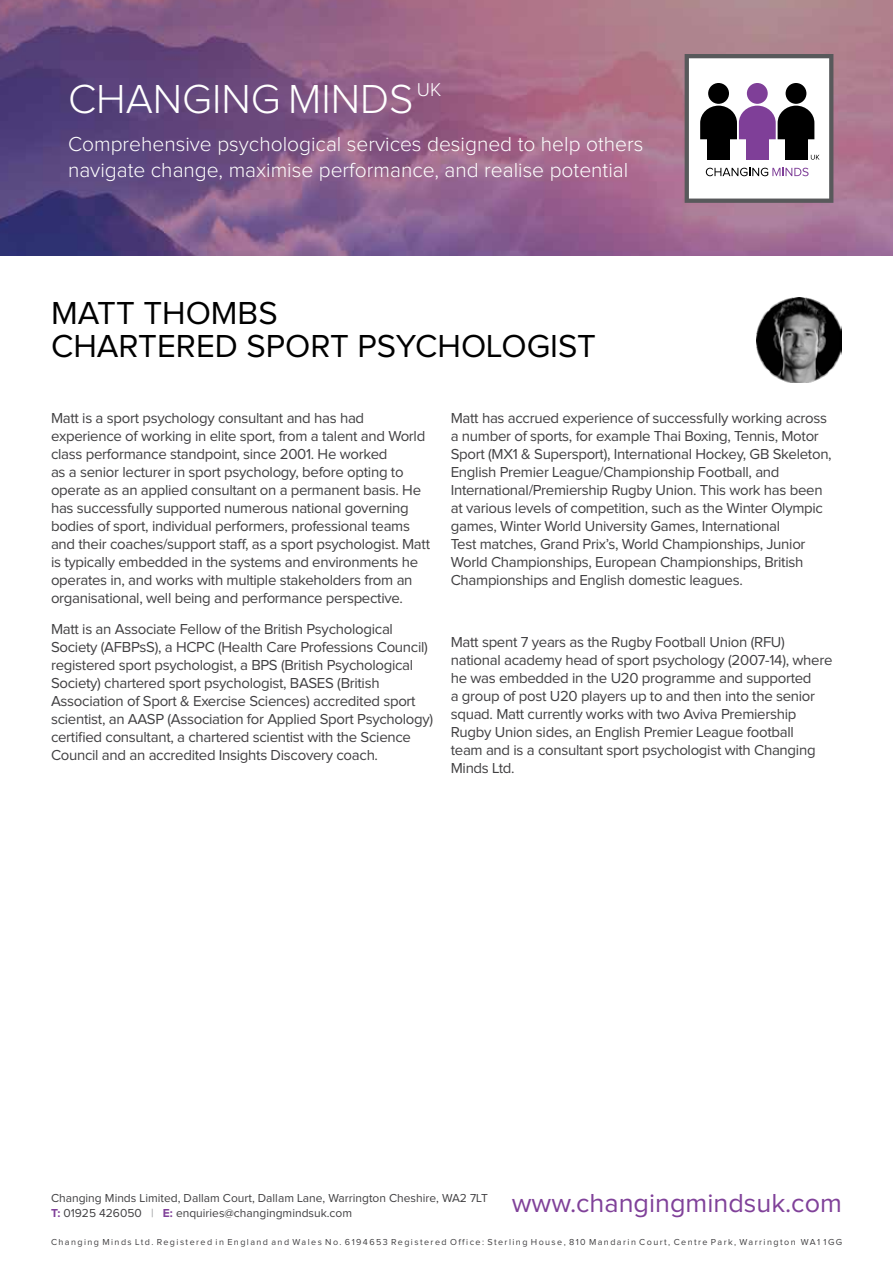
<style>
.page{position:relative;width:893px;height:1263px;background:#fff}
.page>*{position:absolute;margin:0;border:0;box-sizing:border-box;transform-origin:0 0}
.t1{font:300 42px "Proxima Nova";color:#fff}
.t2{font:33px/33.6px "Proxima Nova";color:#000}
.t3{font:27px "Proxima Nova";color:#804199}
.t4{font:300 21px/25.2px "Proxima Nova";color:#fff}
.t5{font:15px/18px "Proxima Nova";letter-spacing:-.02em;color:#414042}
.t6{font:12px/14.4px "Proxima Nova";color:#414042}
.t7{font:9px "Proxima Nova";letter-spacing:.16em;color:#414042}
.s1{font-weight:700;color:#804199}
.s2{color:#939598}
</style>
<div class="page">
<img style="left:0;top:0;width:893px;height:255px">
<svg style="left:685px;top:54px;width:148px;height:149px"></svg>
<div style="left:746px;top:137px;width:23px;height:23px;background:#7f3f98"></div>
<img style="left:757px;top:298px;width:85px;height:85px">
<h1 class="t1" style="left:68px;top:76px;width:375px">Changing Minds <sup>uk</sup></h1>
<h3 class="t4" style="left:68px;top:132px;width:577px">Comprehensive psychological services designed to help others navigate change, maximise performance, and realise potential</h3>
<h2 class="t2" style="left:51px;top:297px;width:546px">Matt Thom bs<br>Chartered Sport Psychologist</h2>
<p class="t5" style="left:51px;top:410px;width:381px">Matt is a sport psychology consultant and has had experience of working in elite sport, from a talent and World class performance standpoint, since 2001. He worked<br>as a senior lecturer in sport psychology, before opting to operate as an applied consultant on a permanent basis. He has successfully supported numerous national governing bodies of sport, individual performers, professional teams and their coaches/support staff, as a sport psychologist. Matt is typically embedded in the systems and environments he operates in, and works with multiple stakeholders from an organisational, well being and performance perspective.</p>
<p class="t5" style="left:51px;top:620px;width:378px">Matt is an Associate Fellow of the British Psychological<br>Society (AFBPsS), a H CPC (H ealth Care Professions Council) registered sport psychologist, a BPS</p>
<p class="t5" style="left:51px;top:656px;width:364px;text-indent:230px">(British Psychological<br>Society) chartered sport psychologist, BASES</p>
<p class="t5" style="left:51px;top:674px;width:366px;text-indent:286px">(British<br>Association of Sport &amp; Exercise Sciences) accredited sport scientist, an AASP</p>
<p class="t5" style="left:51px;top:710px;width:384px;text-indent:116px">(Association for Applied Sport Psychology) certified consultant, a chartered scientist with the Science<br>Council and an accredited I nsights Discovery coach.</p>
<p class="t5" style="left:451px;top:410px;width:382px">Matt has accrued experience of successfully working across a number of sports, for example Thai Boxing, Tennis, Motor Sport (MX1 &amp; Supersport), I nternational Hockey, GB Skeleton, English Premier League/Championship Football, and<br>I nternational/Premiership Rugby Union. This work has been at various levels of competition, such as the Winter Olympic games, Winter World University Games, I nternational<br>Test matches, Grand Prix’s, World Championships, Junior World Championships, European Championships, British Championships and English domestic leagues.</p>
<p class="t5" style="left:451px;top:633px;width:383px">Matt spent 7 years as the Rugby Football Union (RFU) national academy head of sport psychology (2007-14), where he was embedded in the U20 programme and supported<br>a group of post U20 players up to and then into the senior squad. Matt currently works with two Aviva Premiership Rugby Union sides, an English Premier League football<br>team and is a consultant sport psychologist with Changing Minds Ltd.</p>
<p class="t6" style="left:51px;top:1191px;width:438px">Changing Minds Limited, Dallam Court, Dallam Lane, Warrington Cheshire, WA2 7LT<br><span class="s1">T:</span> 01925 426050 <span class="s2">|</span> <span class="s1">E:</span> enquiries@changingmindsuk.com</p>
<h3 class="t3" style="left:512px;top:1188px;width:332px">www.changingmindsuk.com</h3>
<p class="t7" style="left:51px;top:1236px;width:793px">Changing Minds Ltd. Registered in England and Wales No. 6194653 Registered Office: Sterling House, 810 Mandarin Court, Centre Park, Warrington WA1 1GG</p>
</div>
